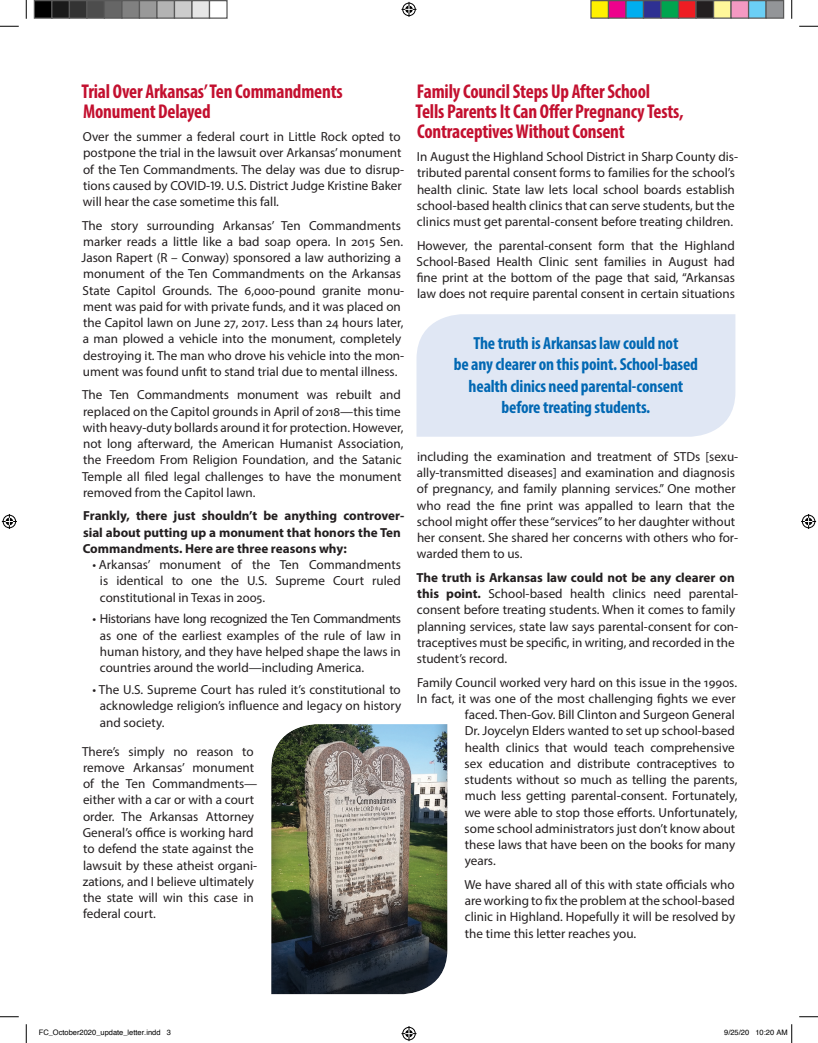
<style>
.page{position:relative;width:818px;height:1043px;background:#fff}
.page>*{position:absolute;margin:0;border:0;box-sizing:border-box;transform-origin:0 0}
.t1{font:700 condensed 20px/20px "Myriad Pro";letter-spacing:-.01em;color:#c3102f;scale:.96 1}
.t2{font:700 condensed 17.5px/21.2px "Myriad Pro";letter-spacing:-.01em;color:#0168b3;text-align:center}
.t3{font:13.12px/16.2px "Myriad Pro";color:#231f20}
.t4{font:700 13.12px/16.2px "Myriad Pro";color:#231f20}
.t5{font:7.5px "Helvetica";color:#000}
.s1{font-weight:700}
</style>
<div class="page">
<div style="left:270px;top:723px;width:178px;height:272px;background:#231f20;opacity:.48"></div>
<div style="left:416px;top:314px;width:319px;height:123px;background:#e0e7f4"></div>
<svg style="left:0;top:25px;width:19px;height:2px"></svg>
<svg style="left:799px;top:25px;width:19px;height:2px"></svg>
<svg style="left:0;top:1016px;width:19px;height:1px"></svg>
<svg style="left:799px;top:1016px;width:19px;height:1px"></svg>
<svg style="left:25px;top:0;width:2px;height:19px"></svg>
<svg style="left:25px;top:1024px;width:2px;height:18px"></svg>
<svg style="left:791px;top:0;width:1px;height:19px"></svg>
<svg style="left:401px;top:2px;width:15px;height:15px"></svg>
<svg style="left:401px;top:1026px;width:15px;height:15px"></svg>
<svg style="left:2px;top:514px;width:15px;height:15px"></svg>
<svg style="left:801px;top:514px;width:15px;height:15px"></svg>
<div style="left:34px;top:1px;width:18px;height:17px;background:#000"></div>
<div style="left:34px;top:0;width:18px;height:19px;border:1px solid #595959"></div>
<div style="left:52px;top:1px;width:17px;height:17px;background:#1a1a1a"></div>
<div style="left:51px;top:0;width:19px;height:19px;border:1px solid #595959"></div>
<div style="left:69px;top:1px;width:18px;height:17px;background:#333"></div>
<div style="left:69px;top:0;width:19px;height:19px;border:1px solid #595959"></div>
<div style="left:87px;top:1px;width:17px;height:17px;background:#4d4d4d"></div>
<div style="left:86px;top:0;width:19px;height:19px;border:1px solid #595959"></div>
<div style="left:104px;top:1px;width:18px;height:17px;background:#666"></div>
<div style="left:104px;top:0;width:18px;height:19px;border:1px solid #595959"></div>
<div style="left:122px;top:1px;width:17px;height:17px;background:#808080"></div>
<div style="left:121px;top:0;width:19px;height:19px;border:1px solid #595959"></div>
<div style="left:139px;top:1px;width:18px;height:17px;background:#999"></div>
<div style="left:139px;top:0;width:19px;height:19px;border:1px solid #595959"></div>
<div style="left:157px;top:1px;width:17px;height:17px;background:#b3b3b3"></div>
<div style="left:156px;top:0;width:19px;height:19px;border:1px solid #595959"></div>
<div style="left:174px;top:1px;width:18px;height:17px;background:#ccc"></div>
<div style="left:174px;top:0;width:18px;height:19px;border:1px solid #595959"></div>
<div style="left:192px;top:1px;width:17px;height:17px;background:#e6e6e6"></div>
<div style="left:191px;top:0;width:19px;height:19px;border:1px solid #595959"></div>
<div style="left:209px;top:0;width:19px;height:19px;border:1px solid #595959"></div>
<div style="left:591px;top:1px;width:17px;height:17px;background:#fff101"></div>
<div style="left:590px;top:0;width:19px;height:19px;border:1px solid #595959"></div>
<div style="left:608px;top:1px;width:18px;height:17px;background:#ed028c"></div>
<div style="left:608px;top:0;width:18px;height:19px;border:1px solid #595959"></div>
<div style="left:626px;top:1px;width:17px;height:17px;background:#00aeef"></div>
<div style="left:625px;top:0;width:19px;height:19px;border:1px solid #595959"></div>
<div style="left:643px;top:1px;width:18px;height:17px;background:#2e3092"></div>
<div style="left:642px;top:0;width:19px;height:19px;border:1px solid #595959"></div>
<div style="left:661px;top:1px;width:17px;height:17px;background:#00a54f"></div>
<div style="left:660px;top:0;width:19px;height:19px;border:1px solid #595959"></div>
<div style="left:678px;top:1px;width:18px;height:17px;background:#ee1d23"></div>
<div style="left:678px;top:0;width:18px;height:19px;border:1px solid #595959"></div>
<div style="left:696px;top:1px;width:17px;height:17px;background:#231f20"></div>
<div style="left:695px;top:0;width:19px;height:19px;border:1px solid #595959"></div>
<div style="left:713px;top:1px;width:18px;height:17px;background:#fff79a"></div>
<div style="left:712px;top:0;width:19px;height:19px;border:1px solid #595959"></div>
<div style="left:731px;top:1px;width:17px;height:17px;background:#f499c2"></div>
<div style="left:730px;top:0;width:19px;height:19px;border:1px solid #595959"></div>
<div style="left:748px;top:1px;width:18px;height:17px;background:#6bcff6"></div>
<div style="left:748px;top:0;width:18px;height:19px;border:1px solid #595959"></div>
<div style="left:766px;top:1px;width:17px;height:17px;background:#939598"></div>
<div style="left:765px;top:0;width:19px;height:19px;border:1px solid #595959"></div>
<svg style="left:791px;top:1024px;width:1px;height:18px"></svg>
<h1 class="t1" style="left:82px;top:80px;width:273px">Trial Over Arkansas’ Ten Commandments<br>Monument Delayed</h1>
<p class="t3" style="left:83px;top:128px;width:323px">Over the summer a federal court in Little Rock opted to postpone the trial in the lawsuit over Arkansas’ monument of the Ten Commandments. The delay was due to disrup&shy;tions caused by COVID-19. U.S. District Judge Kristine Baker will hear the case sometime this fall.</p>
<p class="t3" style="left:82px;top:217px;width:324px">The story surrounding Arkansas’ Ten Commandments marker reads a little like a bad soap opera. In 2015 Sen.<br>Jason Rapert (R – Conway) sponsored a law authorizing a monument of the Ten Commandments on the Arkansas State Capitol Grounds. The 6,000-pound granite monu&shy;ment was paid for with private funds, and it was placed on the Capitol lawn on June 27, 2017. Less than 24 hours later, a man plowed a vehicle into the monument, completely destroying it. The man who drove his vehicle into the mon&shy;ument was found unfit to stand trial due to mental illness.</p>
<p class="t3" style="left:82px;top:386px;width:323px">The Ten Commandments monument was rebuilt and replaced on the Capitol grounds in April of 2018—this time with heavy-duty bollards around it for protection. However, not long afterward, the American Humanist Association, the Freedom From Religion Foundation, and the Satanic Temple all filed legal challenges to have the monument removed from the Capitol lawn.</p>
<p class="t4" style="left:83px;top:507px;width:323px">Frankly, there just shouldn’t be anything controver&shy;sial about putting up a monument that honors the Ten<br>Commandments. Here are three reasons why:</p>
<p class="t3" style="left:100px;top:556px;width:302px;text-align:justify;text-indent:-7px">• Arkansas’ monument of the Ten Commandments is identical to one the U.S. Supreme Court ruled constitutional in Texas in 2005.</p>
<p class="t3" style="left:100px;top:610px;width:303px;text-align:justify;text-indent:-7px">• Historians have long recognized the Ten Commandments as one of the earliest examples of the rule of law in human history, and they have helped shape the laws in countries around the world—including America.</p>
<p class="t3" style="left:100px;top:681px;width:303px;text-align:justify;text-indent:-7px">• The U.S. Supreme Court has ruled it’s constitutional to acknowledge religion’s influence and legacy on history and society.</p>
<p class="t3" style="left:82px;top:743px;width:177px">There’s simply no reason to remove Arkansas’ monument of the Ten Commandments— either with a car or with a court order. The Arkansas Attorney<br>General’s office is working hard to defend the state against the lawsuit by these atheist organi&shy;zations, and I believe ultimately the state will win this case in federal court.</p>
<h1 class="t1" style="left:415px;top:80px;width:280px">Family Council Steps Up After School<br>Tells Parents It Can Offer Pregnancy Tests,<br>Contraceptives Without Consent</h1>
<p class="t3" style="left:417px;top:148px;width:323px">In August the Highland School District in Sharp County dis&shy;tributed parental consent forms to families for the school’s health clinic. State law lets local school boards establish school-based health clinics that can serve students, but the clinics must get parental-consent before treating children.</p>
<p class="t3" style="left:416px;top:237px;width:320px;text-align:justify">However, the parental-consent form that the Highland School-Based Health Clinic sent families in August had fine print at the bottom of the page that said, “Arkansas law does not require parental consent in certain situations</p>
<h2 class="t2" style="left:454px;top:332px;width:246px">The truth is Arkansas law could not<br>be any clearer on this point. School-based health clinics need parental-consent before treating students.</h2>
<p class="t3" style="left:417px;top:448px;width:323px">including the examination and treatment of STDs [sexu&shy;ally-transmitted diseases] and examination and diagnosis of pregnancy, and family planning services.” One mother who read the fine print was appalled to learn that the school might offer these “services” to her daughter without her consent. She shared her concerns with others who for&shy;warded them to us.</p>
<p class="t3" style="left:416px;top:569px;width:323px"><span class="s1">The truth is Arkansas law could not be any clearer on this point.</span> School-based health clinics need parental&shy;consent before treating students. When it comes to family planning services, state law says parental-consent for con&shy;traceptives must be specific, in writing, and recorded in the student’s record.</p>
<p class="t3" style="left:417px;top:674px;width:321px">Family Council worked very hard on this issue in the 1990s.</p>
<p class="t3" style="left:417px;top:690px;width:320px">In fact, it was one of the most challenging fights we ever</p>
<p class="t3" style="left:465px;top:706px;width:271px">faced. Then-Gov. Bill Clinton and Surgeon General</p>
<p class="t3" style="left:465px;top:722px;width:271px">Dr. Joycelyn Elders wanted to set up school-based</p>
<p class="t3" style="left:465px;top:739px;width:271px">health clinics that would teach comprehensive</p>
<p class="t3" style="left:464px;top:755px;width:271px">sex education and distribute contraceptives to</p>
<p class="t3" style="left:464px;top:771px;width:274px">students without so much as telling the parents,</p>
<p class="t3" style="left:465px;top:787px;width:274px">much less getting parental-consent. Fortunately,</p>
<p class="t3" style="left:464px;top:804px;width:274px">we were able to stop those efforts. Unfortunately,</p>
<p class="t3" style="left:464px;top:820px;width:272px">some school administrators just don’t know about</p>
<p class="t3" style="left:465px;top:836px;width:272px">these laws that have been on the books for many</p>
<p class="t3" style="left:464px;top:852px;width:33px">years.</p>
<p class="t3" style="left:464px;top:876px;width:272px;text-align:justify">We have shared all of this with state officials who are working to fix the problem at the school-based clinic in Highland. Hopefully it will be resolved by the time this letter reaches you.</p>
<p class="t5" style="left:39px;top:1027px;width:134px">FC_October2020_update_letter.indd 3</p>
<p class="t5" style="left:724px;top:1027px;width:65px">9/25/20 10:20 AM</p>
</div>
